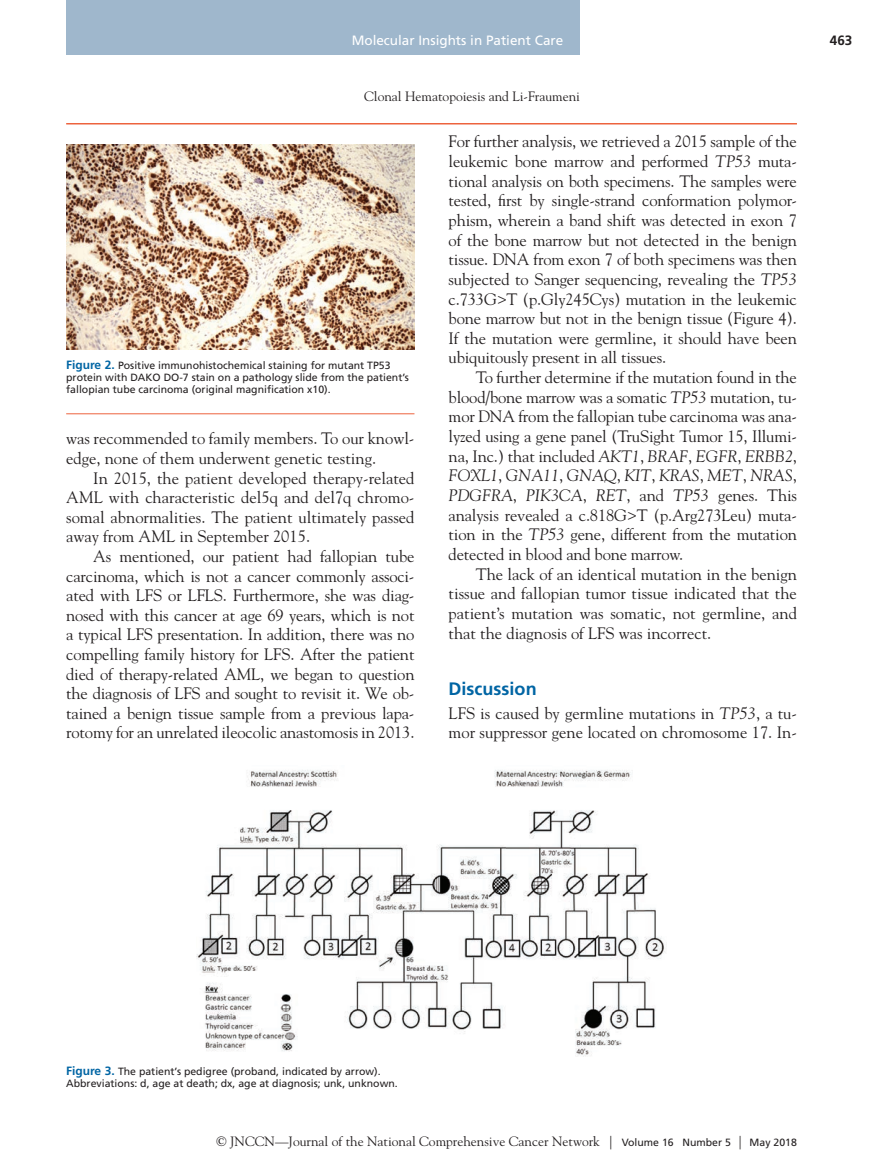
<style>
.page{position:relative;width:878px;height:1175px;background:#fff}
.page>*{position:absolute;margin:0;border:0;box-sizing:border-box;transform-origin:0 0}
.t1{font:700 18px "Frutiger LT Std";color:#0065a4}
.TXT{font:16.5px/19.6px "Goudy Std";color:#231f20;text-align:justify}
.TXT__flush{font:16.5px/19.6px "Goudy Std";color:#231f20}
.t2{font:13.5px "Goudy Std";color:#231f20}
.t3{font:13.5px "Frutiger LT Std";color:#fff}
.t4{font:700 13.5px "Frutiger LT Std";color:#231f20}
.FLG{font:10.5px/12px "Frutiger LT Std";color:#231f20}
.s1{font-weight:700;font-size:12px;color:#0065a4}
.s2{font-style:italic}
.s3{font-family:"Frutiger LT Std";font-size:10.5px}
</style>
<div class="page">
<div style="left:66px;top:0;width:513px;height:55px;background:#9fb7cc"></div>
<hr style="left:66px;top:123px;width:730px;height:1px;background:#ed633e">
<img style="left:66px;top:144px;width:348px;height:205px">
<hr style="left:66px;top:413px;width:348px;height:1px;background:#ed633e">
<img style="left:196px;top:770px;width:469px;height:286px">
<p class="t3" style="left:351px;top:32px;width:213px">Molecular Insights in Patient Care</p>
<p class="t2" style="left:364px;top:88px;width:217px">Clonal Hematopoiesis and Li-Fraumeni</p>
<p class="FLG" style="left:66px;top:359px;width:344px"><span class="s1">Figure 2.</span> Positive immunohistochemical staining for mutant TP53 protein with DAKO DO-7 stain on a pathology slide from the patient’s fallopian tube carcinoma (original magnification x10).</p>
<p class="TXT" style="left:66px;top:429px;width:350px">was recommended to family members. To our knowl&shy;edge, none of them underwent genetic testing.</p>
<p class="TXT" style="left:66px;top:468px;width:350px;text-indent:27px">In 2015, the patient developed therapy-related AML with characteristic del5q and del7q chromo&shy;somal abnormalities. The patient ultimately passed away from AML in September 2015.</p>
<p class="TXT" style="left:66px;top:546px;width:350px;text-indent:27px">As mentioned, our patient had fallopian tube carcinoma, which is not a cancer commonly associ&shy;ated with LFS or LFLS. Furthermore, she was diag&shy;nosed with this cancer at age 69 years, which is not a typical LFS presentation. In addition, there was no compelling family history for LFS. After the patient died of therapy-related AML, we began to question the diagnosis of LFS and sought to revisit it. We ob&shy;tained a benign tissue sample from a previous lapa&shy;rotomy for an unrelated ileocolic anastomosis in 2013.</p>
<p class="TXT" style="left:448px;top:132px;width:350px">For further analysis, we retrieved a 2015 sample of the leukemic bone marrow and performed <span class="s2">TP53</span> muta&shy;tional analysis on both specimens. The samples were tested, first by single-strand conformation polymor&shy;phism, wherein a band shift was detected in exon 7 of the bone marrow but not detected in the benign tissue. DNA from exon 7 of both specimens was then subjected to Sanger sequencing, revealing the <span class="s2">TP53 </span>c.733G&gt;T (p.Gly245Cys) mutation in the leukemic bone marrow but not in the benign tissue (Figure 4).<br>If the mutation were germline, it should have been ubiquitously present in all tissues.</p>
<p class="TXT" style="left:448px;top:367px;width:350px;text-indent:27px">To further determine if the mutation found in the blood/bone marrow was a somatic <span class="s2">TP53</span> mutation, tu&shy;mor DNA from the fallopian tube carcinoma was ana&shy;lyzed using a gene panel (TruSight Tumor 15, Illumi&shy;na, Inc.) that included <span class="s2">AKT1</span>, <span class="s2">BRAF</span>, <span class="s2">EGFR</span>, <span class="s2">ERBB2</span>, <span class="s2">FOXL1</span>, <span class="s2">GNA11</span>, <span class="s2">GNAQ</span>, <span class="s2">KIT</span>, <span class="s2">KRAS</span>, <span class="s2">MET</span>, <span class="s2">NRAS</span>, <span class="s2">PDGFRA</span>, <span class="s2">PIK3CA</span>, <span class="s2">RET</span>, and <span class="s2">TP53</span> genes. This analysis revealed a c.818G&gt;T (p.Arg273Leu) muta&shy;tion in the <span class="s2">TP53</span> gene, different from the mutation detected in blood and bone marrow.</p>
<p class="TXT" style="left:448px;top:564px;width:350px;text-indent:27px">The lack of an identical mutation in the benign tissue and fallopian tumor tissue indicated that the patient’s mutation was somatic, not germline, and that the diagnosis of LFS was incorrect.</p>
<h1 class="t1" style="left:448px;top:677px;width:89px">Discussion</h1>
<p class="TXT__flush" style="left:448px;top:703px;width:350px">LFS is caused by germline mutations in <span class="s2">TP53</span>, a tu&shy;mor suppressor gene located on chromosome 17. In-</p>
<p class="t4" style="left:829px;top:32px;width:24px">463</p>
<p class="FLG" style="left:66px;top:1065px;width:316px"><span class="s1">Figure 3.</span> The patient’s pedigree (proband, indicated by arrow).</p>
<p class="FLG" style="left:66px;top:1077px;width:333px">Abbreviations: d, age at death; dx, age at diagnosis; unk, unknown.</p>
<p class="t2" style="left:217px;top:1132px;width:581px">© JNCCN—Journal of the National Comprehensive Cancer Network | <span class="s3">Volume 16 Number 5</span> | <span class="s3">May 2018</span></p>
</div>
